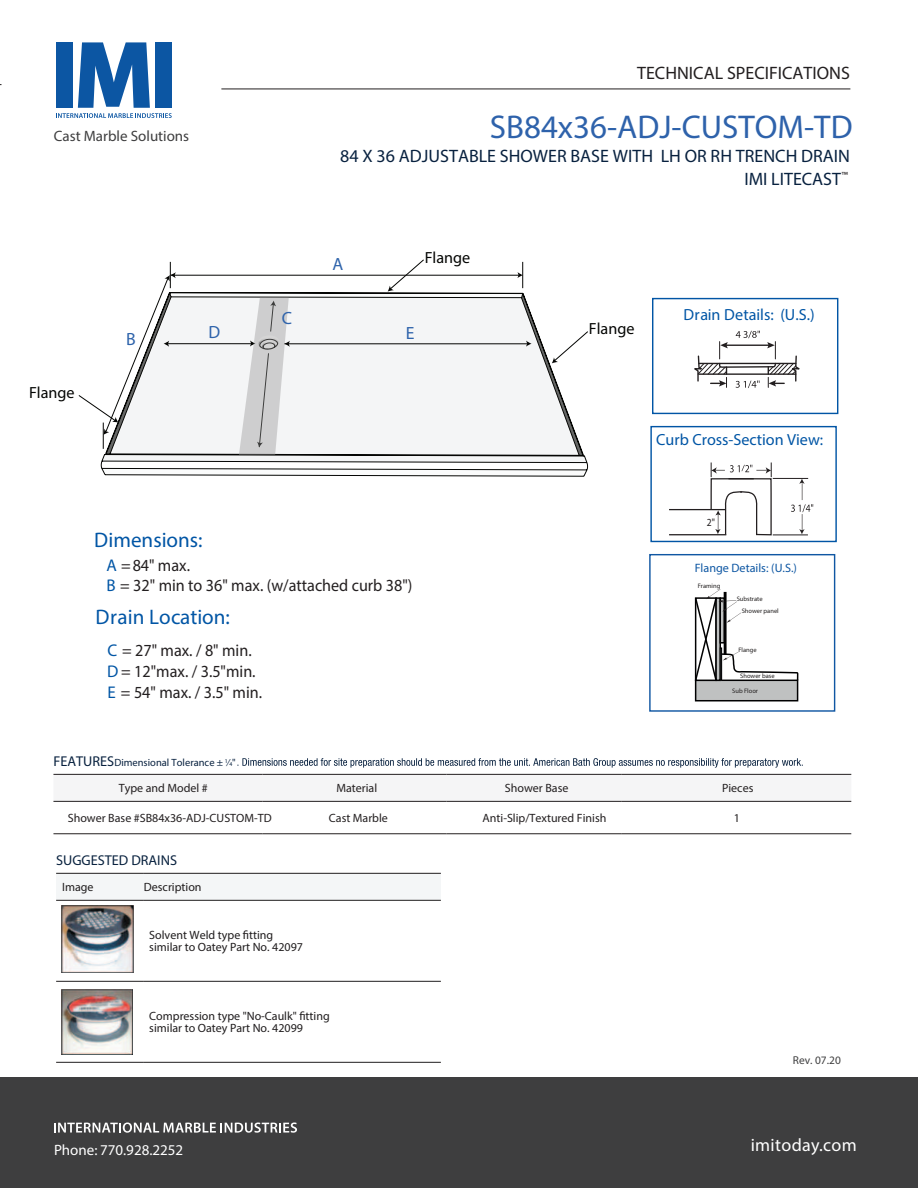
<style>
.page{position:relative;width:918px;height:1188px;background:#fff}
.page>*{position:absolute;margin:0;border:0;box-sizing:border-box;transform-origin:0 0}
.t1{font:700 condensed 33px "Helvetica Neue LT Std";color:#2e62ab}
.t2{font:italic 700 21.15px "Myriad Pro";color:#0155a5}
.t3{font:300 condensed 18px/23px "Helvetica Neue LT Std";color:#08213f;text-align:right}
.t4{font:500 condensed 18px "Helvetica Neue LT Std";color:#231f20}
.t5{font:700 condensed 18px "Helvetica Neue LT Std";letter-spacing:.02em;color:#fff}
.t6{font:700 condensed 17.7px "Helvetica Neue LT Std";color:#2e63ab}
.t7{font:16.95px/21.1px "Myriad Pro";color:#231f20;scale:.95 1}
.t8{font:italic 700 16.2px "Myriad Pro";color:#0155a5}
.t9{font:300 16.2px "Helvetica Neue LT Std";color:#040503}
.t10{font:condensed 15px "Helvetica Neue LT Std";color:#3e3e3f}
.t11{font:condensed 15px "Helvetica Neue LT Std";color:#fff}
.t12{font:500 condensed 14.25px "Helvetica Neue LT Std";color:#09223f}
.t13{font:italic 700 12.15px "Myriad Pro";color:#0e57a3}
.t14{font:300 condensed 12px/12.8px "Helvetica Neue LT Std";color:#201d1e}
.t15{font:300 condensed 12px "Helvetica Neue LT Std";color:#231f20}
.t16{font:condensed 12px "Helvetica Neue LT Std";color:#231f20}
.t17{font:condensed 12px "Helvetica Neue LT Std";color:#201d1e}
.t18{font:300 condensed 11.4px "Helvetica Neue LT Std";color:#3e3e3f}
.t19{font:10.8px "Myriad Pro";color:#231f20;scale:.88 1}
.t20{font:condensed 10.5px "Helvetica Neue LT Std";color:#08213f}
.t21{font:condensed 6.45px "Helvetica Neue LT Std";color:#211e1e}
.s1{font-weight:700;color:#0155a5}
.s2{font-weight:500;font-size:14.25px}
.s3{font-size:5.7px}
.s4{font-family:"Avant Garde IT Cby BT"}
</style>
<div class="page">
<hr style="left:221px;top:89px;width:629px;height:1px;background:#231f20">
<div style="left:0;top:1078px;width:918px;height:110px;background:#3e3e3f"></div>
<svg style="left:56px;top:42px;width:116px;height:76px"></svg>
<svg style="left:54px;top:1123px;width:243px;height:10px"></svg>
<svg style="left:53px;top:800px;width:798px;height:1px"></svg>
<hr style="left:53px;top:774px;width:210px;height:1px;background:#231f20">
<hr style="left:263px;top:774px;width:183px;height:1px;background:#231f20">
<hr style="left:446px;top:774px;width:176px;height:1px;background:#231f20">
<hr style="left:622px;top:774px;width:229px;height:1px;background:#231f20">
<hr style="left:53px;top:801px;width:210px;height:1px;background:#231f20">
<hr style="left:263px;top:801px;width:183px;height:1px;background:#231f20">
<hr style="left:446px;top:801px;width:176px;height:1px;background:#231f20">
<hr style="left:622px;top:801px;width:229px;height:1px;background:#231f20">
<hr style="left:53px;top:834px;width:210px;height:1px;background:#231f20">
<hr style="left:263px;top:834px;width:183px;height:1px;background:#231f20">
<hr style="left:446px;top:834px;width:176px;height:1px;background:#231f20">
<hr style="left:622px;top:834px;width:229px;height:1px;background:#231f20">
<svg style="left:237px;top:758px;width:566px;height:10px"></svg>
<div style="left:650px;top:426px;width:187px;height:116px;border:1px solid #0155a5"></div>
<hr style="left:669px;top:509px;width:57px;height:1px;background:#231f20">
<hr style="left:669px;top:534px;width:57px;height:1px;background:#231f20">
<hr style="left:773px;top:478px;width:35px;height:1px;background:#231f20">
<hr style="left:773px;top:535px;width:35px;height:1px;background:#231f20">
<svg style="left:791px;top:479px;width:22px;height:55px"></svg>
<svg style="left:710px;top:463px;width:62px;height:73px"></svg>
<svg style="left:78px;top:259px;width:511px;height:217px"></svg>
<div style="left:649px;top:554px;width:186px;height:158px;border:1px solid #1057a3"></div>
<div style="left:695px;top:680px;width:103px;height:21px;background:#bfc1c1;border:2px solid #000001"></div>
<svg style="left:694px;top:589px;width:105px;height:93px"></svg>
<div style="left:652px;top:298px;width:186px;height:116px;border:1px solid #0155a5"></div>
<svg style="left:694px;top:331px;width:106px;height:57px"></svg>
<div style="left:144px;top:873px;width:297px;height:27px;background:#f4f6f7"></div>
<div style="left:56px;top:873px;width:88px;height:27px;background:#f4f6f7"></div>
<img style="left:62px;top:906px;width:71px;height:67px">
<img style="left:62px;top:989px;width:71px;height:65px">
<hr style="left:56px;top:1062px;width:88px;height:1px;background:#201d1e">
<hr style="left:144px;top:1062px;width:297px;height:1px;background:#201d1e">
<hr style="left:56px;top:981px;width:88px;height:1px;background:#201d1e">
<hr style="left:144px;top:981px;width:297px;height:1px;background:#201d1e">
<hr style="left:56px;top:900px;width:88px;height:1px;background:#201d1e">
<hr style="left:144px;top:900px;width:297px;height:1px;background:#201d1e">
<hr style="left:56px;top:873px;width:88px;height:1px;background:#201d1e">
<hr style="left:144px;top:873px;width:297px;height:1px;background:#201d1e">
<p class="t10" style="left:54px;top:131px;width:137px">Cast Marble Solutions</p>
<h3 class="t4" style="left:637px;top:62px;width:214px">TECHNICAL SPECIFICATIONS</h3>
<h1 class="t1" style="left:490px;top:114px;width:364px">SB84x36-ADJ-CUSTOM-TD</h1>
<h3 class="t3" style="left:340px;top:146px;width:511px">84 X 36 ADJUSTABLE SHOWER BASE WITH LH OR RH TRENCH DRAIN<br>IMI LITECAST<sup>™</sup></h3>
<h3 class="t9" style="left:29px;top:386px;width:47px">Flange</h3>
<h3 class="t6" style="left:126px;top:332px;width:11px">B</h3>
<h3 class="t6" style="left:333px;top:257px;width:12px">A</h3>
<h3 class="t9" style="left:425px;top:251px;width:47px">Flange</h3>
<h3 class="t6" style="left:282px;top:311px;width:12px">C</h3>
<h3 class="t6" style="left:209px;top:326px;width:13px">D</h3>
<h3 class="t6" style="left:406px;top:327px;width:10px">E</h3>
<h3 class="t9" style="left:589px;top:323px;width:47px">Flange</h3>
<h3 class="t8" style="left:683px;top:309px;width:133px">Drain Details: (U.S.)</h3>
<h3 class="t8" style="left:656px;top:433px;width:168px">Curb Cross-Section View:</h3>
<p class="t19" style="left:707px;top:519px;width:11px">2"</p>
<h2 class="t2" style="left:94px;top:532px;width:110px">Dimensions:</h2>
<h3 class="t7" style="left:107px;top:557px;width:324px;line-height:20.2px"><span class="s1">A</span> = 84" max.<br><span class="s1">B</span> = 32" min to 36" max. (w/attached curb 38")</h3>
<h2 class="t2" style="left:96px;top:609px;width:136px">Drain Location:</h2>
<h3 class="t7" style="left:107px;top:641px;width:165px"><span class="s1">C</span> = 27" max. / 8" min.<br><span class="s1">D</span> = 12"max. / 3.5"min.<br><span class="s1">E</span> = 54" max. / 3.5" min.</h3>
<p class="t13" style="left:695px;top:563px;width:104px">Flange Details: (U.S.)</p>
<p class="t21" style="left:698px;top:584px;width:24px">Framing</p>
<p class="t21" style="left:737px;top:597px;width:27px">Substrate</p>
<p class="t21" style="left:742px;top:608px;width:39px">Shower panel</p>
<p class="t21" style="left:738px;top:647px;width:20px">Flange</p>
<p class="t21" style="left:740px;top:674px;width:36px">Shower base</p>
<p class="t21" style="left:732px;top:688px;width:27px">Sub Floor</p>
<p class="t20" style="left:53px;top:758px;width:184px"><span class="s2">FEATURES</span>Dimensional Tolerance ± <sup>1</sup>⁄<span class="s3">4</span><span class="s4">"</span></p>
<p class="t16" style="left:119px;top:784px;width:91px">Type and Model #</p>
<p class="t16" style="left:336px;top:784px;width:42px">Material</p>
<p class="t16" style="left:505px;top:784px;width:65px">Shower Base</p>
<p class="t16" style="left:722px;top:784px;width:33px">Pieces</p>
<p class="t15" style="left:68px;top:813px;width:205px">Shower Base #SB84x36-ADJ-CUSTOM-TD</p>
<p class="t15" style="left:329px;top:813px;width:61px">Cast Marble</p>
<p class="t15" style="left:483px;top:813px;width:125px">Anti-Slip/Textured Finish</p>
<p class="t15" style="left:734px;top:813px;width:8px">1</p>
<p class="t12" style="left:56px;top:851px;width:122px">SUGGESTED DRAINS</p>
<p class="t17" style="left:62px;top:883px;width:33px">Image</p>
<p class="t17" style="left:144px;top:882px;width:59px">Description</p>
<p class="t14" style="left:149px;top:929px;width:155px">Solvent Weld type fitting similar to Oatey Part No. 42097</p>
<p class="t14" style="left:149px;top:1010px;width:182px">Compression type "No-Caulk" fitting similar to Oatey Part No. 42099</p>
<p class="t11" style="left:54px;top:1144px;width:131px">Phone: 770.928.2252</p>
<p class="t18" style="left:793px;top:1056px;width:49px">Rev. 07.20</p>
<h3 class="t5" style="left:751px;top:1138px;width:108px">imitoday.com</h3>
</div>
